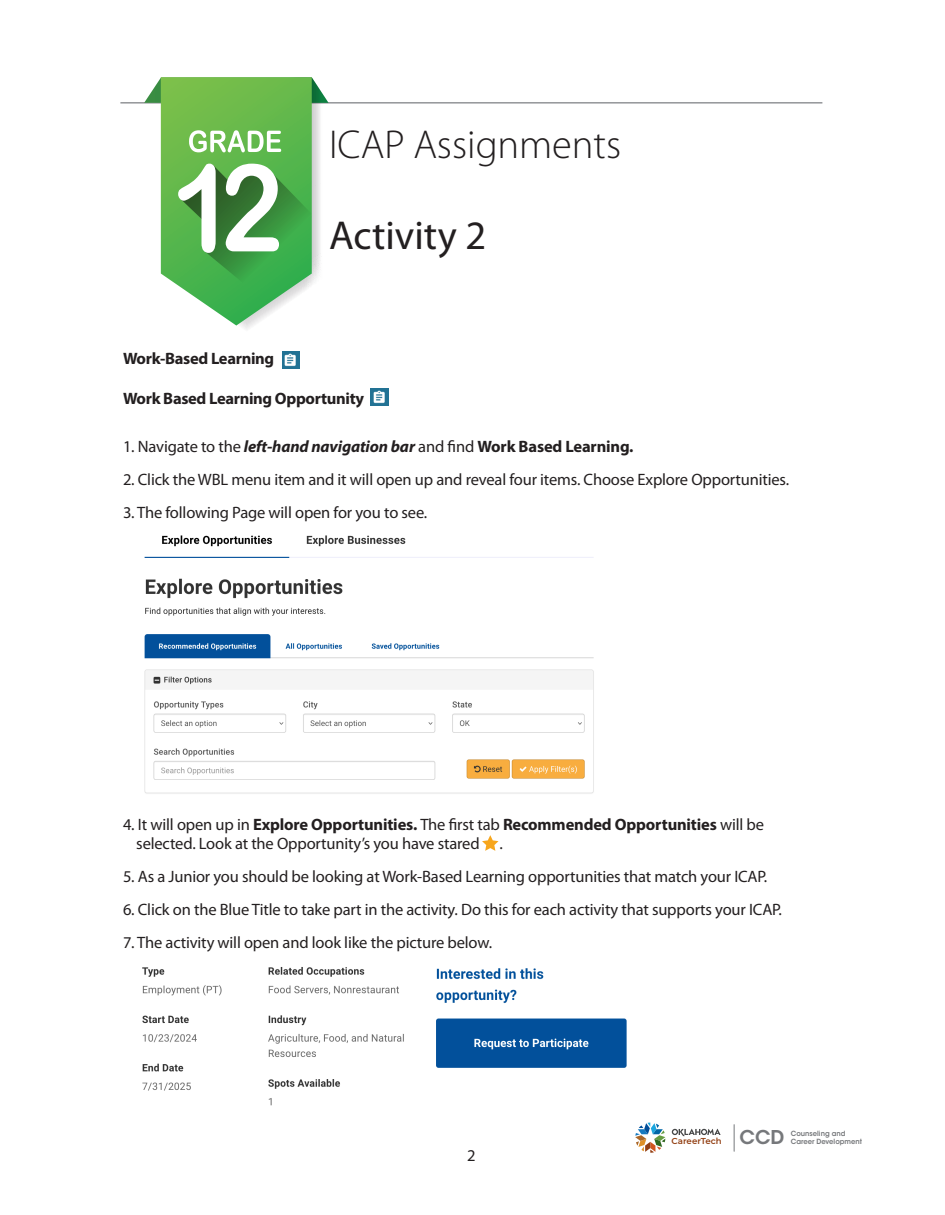
<style>
.page{position:relative;width:945px;height:1215px;background:#fff}
.page>*{position:absolute;margin:0;border:0;box-sizing:border-box;transform-origin:0 0}
.t1{font:300 40.5px "Myriad Pro";color:#231f20}
.t2{font:40.5px "Myriad Pro";color:#231f20}
.t3{font:600 18.9px "ITC Avant Garde Std";color:#76787b}
.t4{font:16.5px "Myriad Pro";letter-spacing:-.01em;color:#231f20}
.t5{font:700 16.5px "Myriad Pro";letter-spacing:-.015em;color:#231f20}
.t6{font:600 8.55px "Montserrat";letter-spacing:-.005em;color:#923f13}
.t7{font:600 7.05px "ITC Avant Garde Std";color:#76787b;scale:.96 1}
.s1{font-weight:700;font-style:italic}
.s2{font-weight:700}
.s3{font-weight:400}
</style>
<div class="page">
<hr style="left:120px;top:102px;width:702px;height:2px;background:#939598">
<svg style="left:144px;top:77px;width:185px;height:252px"></svg>
<svg style="left:734px;top:1125px;width:1px;height:26px"></svg>
<svg style="left:672px;top:1129px;width:49px;height:7px"></svg>
<svg style="left:635px;top:1123px;width:30px;height:30px"></svg>
<img style="left:282px;top:352px;width:18px;height:17px">
<img style="left:371px;top:388px;width:17px;height:18px">
<svg style="left:482px;top:835px;width:17px;height:16px"></svg>
<img style="left:144px;top:535px;width:450px;height:259px">
<img style="left:142px;top:967px;width:485px;height:139px">
<p class="t1" style="left:329px;top:122px;width:294px">ICAP Assignments</p>
<p class="t2" style="left:329px;top:211px;width:159px">Activity 2</p>
<p class="t5" style="left:123px;top:348px;width:153px">Work-Based Learning</p>
<p class="t5" style="left:123px;top:387px;width:243px">Work Based Learning Opportunity</p>
<p class="t4" style="left:123px;top:436px;width:512px">1. Navigate to the <span class="s1">left-hand navigation bar</span> and find <span class="s2">Work Based Learning.</span></p>
<p class="t4" style="left:123px;top:469px;width:668px">2. Click the WBL menu item and it will open up and reveal four items. Choose Explore Opportunities.</p>
<p class="t4" style="left:123px;top:502px;width:306px">3. The following Page will open for you to see.</p>
<p class="t5" style="left:123px;top:813px;width:643px"><span class="s3">4. It will open up in</span> Explore Opportunities. <span class="s3">The first tab</span> Recommended Opportunities <span class="s3">will be</span></p>
<p class="t4" style="left:136px;top:834px;width:368px">selected. Look at the Opportunity’s you have stared .</p>
<p class="t4" style="left:123px;top:867px;width:646px">5. As a Junior you should be looking at Work-Based Learning opportunities that match your ICAP.</p>
<p class="t4" style="left:123px;top:900px;width:661px">6. Click on the Blue Title to take part in the activity. Do this for each activity that supports your ICAP.</p>
<p class="t4" style="left:123px;top:933px;width:371px">7. The activity will open and look like the picture below.</p>
<p class="t4" style="left:467px;top:1146px;width:10px">2</p>
<p class="t6" style="left:672px;top:1135px;width:52px">CareerTech</p>
<p class="t3" style="left:740px;top:1126px;width:46px">CCD</p>
<p class="t7" style="left:791px;top:1137px;width:76px">Career Development</p>
<p class="t7" style="left:791px;top:1129px;width:58px">Counseling and</p>
</div>
